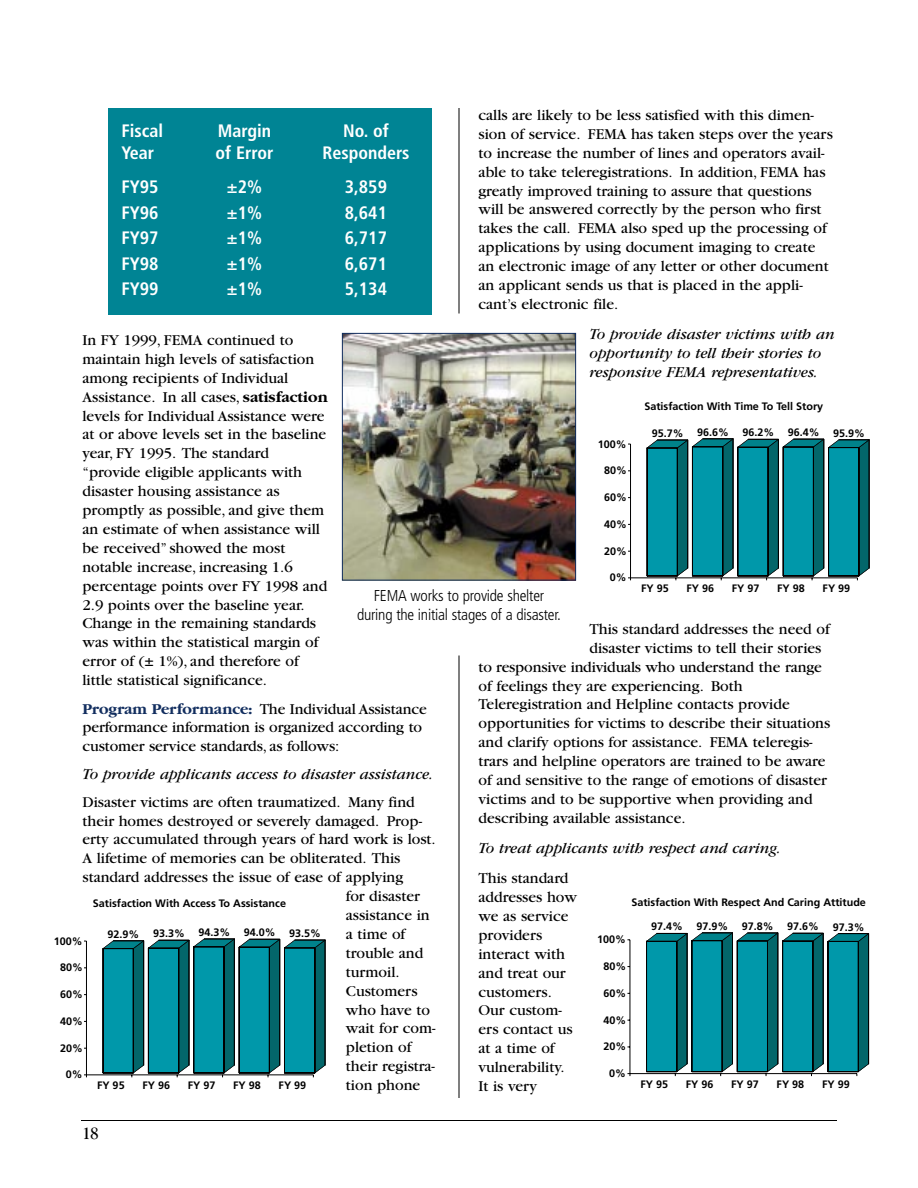
<style>
.page{position:relative;width:918px;height:1188px;background:#fff}
.page>*{position:absolute;margin:0;border:0;box-sizing:border-box;transform-origin:0 0}
.t1{font:700 condensed 18px "Frutiger";color:#fff}
.t2{font:condensed 18px "Garamond";color:#000}
.t3{font:15.75px/18.9px "Garamond";color:#000}
.t4{font:italic 15.75px/18.9px "Garamond";color:#000}
.t5{font:300 condensed 15.75px/18.9px "Frutiger";letter-spacing:-.015em;color:#000;text-align:center}
.t6{font:700 10.8px "Frutiger";color:#000}
.s1{font-weight:700}
.s2{font-weight:700;color:#122e5f}
</style>
<div class="page">
<hr style="left:81px;top:1120px;width:756px;height:1px;background:#000">
<hr style="left:459px;top:656px;width:1px;height:442px;background:#000">
<div style="left:108px;top:108px;width:324px;height:207px;background:#008494"></div>
<img style="left:344px;top:335px;width:230px;height:243px">
<div style="left:342px;top:333px;width:234px;height:247px;border:1px solid #122e5f"></div>
<hr style="left:459px;top:108px;width:1px;height:206px;background:#000">
<hr style="left:325px;top:940px;width:1px;height:125px;background:#000">
<hr style="left:86px;top:941px;width:1px;height:134px;background:#000">
<hr style="left:86px;top:1075px;width:227px;height:1px;background:#000">
<svg style="left:103px;top:939px;width:222px;height:138px;background:#188691"></svg>
<hr style="left:869px;top:440px;width:1px;height:128px;background:#000">
<hr style="left:630px;top:444px;width:1px;height:134px;background:#000">
<hr style="left:631px;top:578px;width:226px;height:1px;background:#000">
<svg style="left:647px;top:439px;width:222px;height:141px;background:#178591"></svg>
<hr style="left:630px;top:940px;width:1px;height:134px;background:#000">
<hr style="left:630px;top:1073px;width:227px;height:1px;background:#000">
<svg style="left:646px;top:933px;width:223px;height:143px;background:#178591"></svg>
<p class="t3" style="left:478px;top:107px;width:356px">calls are likely to be less satisfied with this dimen&shy;sion of service. FEMA has taken steps over the years to increase the number of lines and operators avail&shy;able to take teleregistrations. In addition, FEMA has greatly improved training to assure that questions will be answered correctly by the person who first takes the call. FEMA also sped up the processing of applications by using document imaging to create an electronic image of any letter or other document an applicant sends us that is placed in the appli&shy;cant’s electronic file.</p>
<p class="t4" style="left:589px;top:326px;width:247px">To provide disaster victims with an opportunity to tell their stories to responsive FEMA representatives.</p>
<p class="t1" style="left:122px;top:124px;width:43px">Fiscal</p>
<p class="t1" style="left:218px;top:124px;width:55px">Margin</p>
<p class="t1" style="left:343px;top:124px;width:47px">No. of</p>
<p class="t1" style="left:122px;top:145px;width:34px">Year</p>
<p class="t1" style="left:215px;top:145px;width:60px">of Error</p>
<p class="t1" style="left:322px;top:145px;width:89px">Responders</p>
<p class="t1" style="left:122px;top:180px;width:39px">FY95</p>
<p class="t1" style="left:227px;top:180px;width:37px">±2%</p>
<p class="t1" style="left:345px;top:180px;width:44px">3,859</p>
<p class="t1" style="left:122px;top:205px;width:39px">FY96</p>
<p class="t1" style="left:227px;top:205px;width:37px">±1%</p>
<p class="t1" style="left:345px;top:205px;width:44px">8,641</p>
<p class="t1" style="left:122px;top:231px;width:39px">FY97</p>
<p class="t1" style="left:227px;top:231px;width:37px">±1%</p>
<p class="t1" style="left:345px;top:231px;width:44px">6,717</p>
<p class="t1" style="left:122px;top:256px;width:39px">FY98</p>
<p class="t1" style="left:227px;top:256px;width:37px">±1%</p>
<p class="t1" style="left:345px;top:256px;width:44px">6,671</p>
<p class="t1" style="left:122px;top:282px;width:39px">FY99</p>
<p class="t1" style="left:227px;top:282px;width:37px">±1%</p>
<p class="t1" style="left:345px;top:282px;width:44px">5,134</p>
<p class="t3" style="left:82px;top:332px;width:247px">In FY 1999, FEMA continued to maintain high levels of satisfaction among recipients of Individual Assistance. In all cases, <span class="s1">satisfaction </span>levels for Individual Assistance were at or above levels set in the baseline year, FY 1995. The standard “provide eligible applicants with disaster housing assistance as promptly as possible, and give them an estimate of when assistance will be received” showed the most notable increase, increasing 1.6 percentage points over FY 1998 and 2.9 points over the baseline year.<br>Change in the remaining standards was within the statistical margin of error of (± 1%), and therefore of little statistical significance.</p>
<p class="t3" style="left:82px;top:701px;width:346px"><span class="s2">Program Performance:</span> The Individual Assistance performance information is organized according to customer service standards, as follows:</p>
<p class="t4" style="left:82px;top:766px;width:352px">To provide applicants access to disaster assistance.</p>
<p class="t3" style="left:82px;top:794px;width:334px">Disaster victims are often traumatized. Many find</p>
<p class="t3" style="left:82px;top:813px;width:341px">their homes destroyed or severely damaged. Prop-</p>
<p class="t3" style="left:82px;top:831px;width:355px">erty accumulated through years of hard work is lost.</p>
<p class="t3" style="left:82px;top:850px;width:320px">A lifetime of memories can be obliterated. This</p>
<p class="t3" style="left:82px;top:869px;width:322px">standard addresses the issue of ease of applying</p>
<p class="t3" style="left:346px;top:888px;width:76px">for disaster</p>
<p class="t3" style="left:346px;top:907px;width:85px">assistance in</p>
<p class="t3" style="left:346px;top:926px;width:61px">a time of</p>
<p class="t3" style="left:346px;top:945px;width:79px">trouble and</p>
<p class="t3" style="left:346px;top:964px;width:55px">turmoil.</p>
<p class="t3" style="left:346px;top:983px;width:73px">Customers</p>
<p class="t3" style="left:346px;top:1002px;width:86px">who have to</p>
<p class="t3" style="left:346px;top:1020px;width:91px">wait for com-</p>
<p class="t3" style="left:346px;top:1039px;width:67px">pletion of</p>
<p class="t3" style="left:346px;top:1058px;width:91px">their registra-</p>
<p class="t3" style="left:346px;top:1077px;width:76px">tion phone</p>
<p class="t2" style="left:82px;top:1126px;width:17px">18</p>
<p class="t6" style="left:644px;top:402px;width:180px">Satisfaction With Time To Tell Story</p>
<p class="t6" style="left:652px;top:429px;width:33px">95.7%</p>
<p class="t6" style="left:697px;top:428px;width:33px">96.6%</p>
<p class="t6" style="left:743px;top:428px;width:33px">96.2%</p>
<p class="t6" style="left:788px;top:428px;width:33px">96.4%</p>
<p class="t6" style="left:833px;top:429px;width:33px">95.9%</p>
<p class="t6" style="left:598px;top:439px;width:30px">100%</p>
<p class="t6" style="left:604px;top:466px;width:24px">80%</p>
<p class="t6" style="left:604px;top:493px;width:24px">60%</p>
<p class="t6" style="left:604px;top:520px;width:24px">40%</p>
<p class="t6" style="left:604px;top:547px;width:24px">20%</p>
<p class="t6" style="left:610px;top:573px;width:18px">0%</p>
<p class="t6" style="left:641px;top:584px;width:29px">FY 95</p>
<p class="t6" style="left:686px;top:584px;width:29px">FY 96</p>
<p class="t6" style="left:732px;top:584px;width:29px">FY 97</p>
<p class="t6" style="left:777px;top:584px;width:29px">FY 98</p>
<p class="t6" style="left:823px;top:584px;width:29px">FY 99</p>
<p class="t5" style="left:357px;top:588px;width:205px">FEMA works to provide shelter during the initial stages of a disaster.</p>
<p class="t3" style="left:589px;top:621px;width:242px">This standard addresses the need of</p>
<p class="t3" style="left:589px;top:640px;width:233px">disaster victims to tell their stories</p>
<p class="t3" style="left:478px;top:659px;width:345px">to responsive individuals who understand the range</p>
<p class="t3" style="left:478px;top:678px;width:266px">of feelings they are experiencing. Both</p>
<p class="t3" style="left:478px;top:696px;width:313px">Teleregistration and Helpline contacts provide</p>
<p class="t3" style="left:478px;top:715px;width:353px">opportunities for victims to describe their situations</p>
<p class="t3" style="left:478px;top:734px;width:336px">and clarify options for assistance. FEMA teleregis-</p>
<p class="t3" style="left:478px;top:753px;width:349px">trars and helpline operators are trained to be aware</p>
<p class="t3" style="left:478px;top:772px;width:350px">of and sensitive to the range of emotions of disaster</p>
<p class="t3" style="left:478px;top:791px;width:336px">victims and to be supportive when providing and</p>
<p class="t3" style="left:478px;top:810px;width:209px">describing available assistance.</p>
<p class="t4" style="left:478px;top:840px;width:304px">To treat applicants with respect and caring.</p>
<p class="t3" style="left:478px;top:870px;width:100px">This standard addresses how we as service providers interact with and treat our customers.<br>Our custom&shy;ers contact us at a time of vulnerability.<br>It is very</p>
<p class="t6" style="left:631px;top:898px;width:236px">Satisfaction With Respect And Caring Attitude</p>
<p class="t6" style="left:93px;top:899px;width:195px">Satisfaction With Access To Assistance</p>
<p class="t6" style="left:651px;top:922px;width:33px">97.4%</p>
<p class="t6" style="left:697px;top:922px;width:33px">97.9%</p>
<p class="t6" style="left:742px;top:922px;width:33px">97.8%</p>
<p class="t6" style="left:787px;top:922px;width:33px">97.6%</p>
<p class="t6" style="left:833px;top:922px;width:33px">97.3%</p>
<p class="t6" style="left:108px;top:930px;width:33px">92.9%</p>
<p class="t6" style="left:153px;top:929px;width:33px">93.3%</p>
<p class="t6" style="left:198px;top:928px;width:33px">94.3%</p>
<p class="t6" style="left:244px;top:928px;width:33px">94.0%</p>
<p class="t6" style="left:289px;top:929px;width:33px">93.5%</p>
<p class="t6" style="left:597px;top:935px;width:30px">100%</p>
<p class="t6" style="left:54px;top:936px;width:30px">100%</p>
<p class="t6" style="left:603px;top:962px;width:24px">80%</p>
<p class="t6" style="left:60px;top:963px;width:24px">80%</p>
<p class="t6" style="left:603px;top:989px;width:24px">60%</p>
<p class="t6" style="left:60px;top:990px;width:24px">60%</p>
<p class="t6" style="left:603px;top:1016px;width:24px">40%</p>
<p class="t6" style="left:60px;top:1017px;width:24px">40%</p>
<p class="t6" style="left:603px;top:1042px;width:24px">20%</p>
<p class="t6" style="left:60px;top:1044px;width:24px">20%</p>
<p class="t6" style="left:609px;top:1069px;width:18px">0%</p>
<p class="t6" style="left:66px;top:1070px;width:18px">0%</p>
<p class="t6" style="left:641px;top:1080px;width:29px">FY 95</p>
<p class="t6" style="left:686px;top:1080px;width:29px">FY 96</p>
<p class="t6" style="left:731px;top:1080px;width:29px">FY 97</p>
<p class="t6" style="left:777px;top:1080px;width:29px">FY 98</p>
<p class="t6" style="left:822px;top:1080px;width:29px">FY 99</p>
<p class="t6" style="left:97px;top:1081px;width:29px">FY 95</p>
<p class="t6" style="left:142px;top:1081px;width:29px">FY 96</p>
<p class="t6" style="left:188px;top:1081px;width:29px">FY 97</p>
<p class="t6" style="left:233px;top:1081px;width:29px">FY 98</p>
<p class="t6" style="left:279px;top:1081px;width:29px">FY 99</p>
</div>
